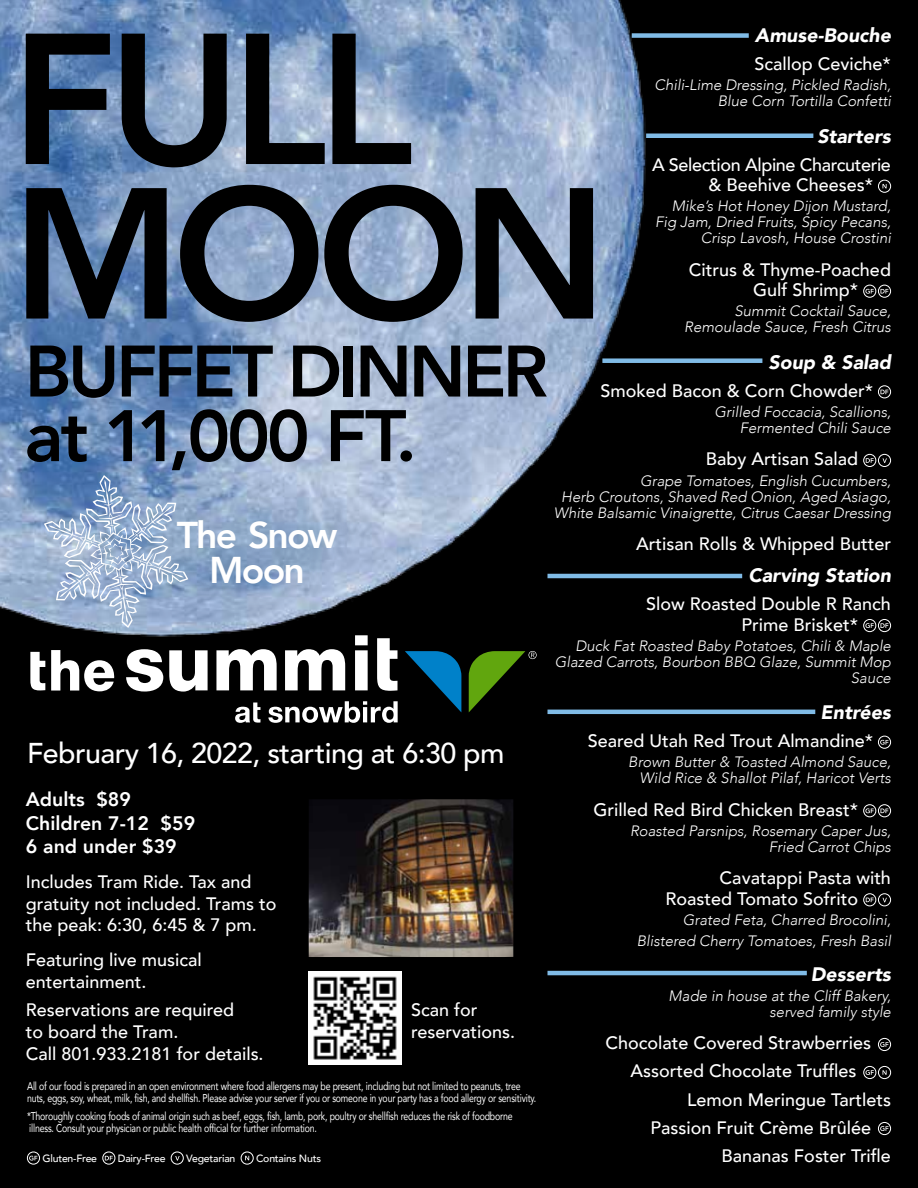
<style>
.page{position:relative;width:918px;height:1188px;background:#000}
.page>*{position:absolute;margin:0;border:0;box-sizing:border-box;transform-origin:0 0}
.t1{font:800 184.2px/154.5px "Avenir";letter-spacing:-.05em;color:#000}
.t2{font:800 72px/64.7px "Avenir";letter-spacing:-.05em;color:#000}
.t3{font:800 37.2px/35.2px "Avenir";letter-spacing:-.05em;color:#fff;text-align:center}
.t4{font:500 28.65px "Avenir";letter-spacing:-.02em;color:#fff}
.t5{font:italic 900 19.5px "Avenir";color:#fff}
.t6{font:800 19.5px/23.4px "Avenir";color:#fff}
.t7{font:500 18px/21.6px "Avenir";color:#fff}
.t8{font:500 18px/20.4px "Avenir";letter-spacing:-.02em;color:#fff}
.t9{font:italic 300 15px/15.9px "Avenir";color:#fff;text-align:right}
.t10{font:11.25px/12px "Avenir";letter-spacing:-.02em;color:#fff;scale:.78 1}
.t11{font:500 10.5px "Avenir";letter-spacing:-.02em;color:#fff}
</style>
<div class="page">
<img style="left:309px;top:799px;width:204px;height:158px">
<div style="left:27px;top:1152px;width:13px;height:13px;border:1px solid #fff;border-radius:50%"></div>
<svg style="left:29px;top:1156px;width:8px;height:5px"></svg>
<div style="left:102px;top:1152px;width:13px;height:13px;border:1px solid #fff;border-radius:50%"></div>
<svg style="left:105px;top:1156px;width:8px;height:4px"></svg>
<div style="left:171px;top:1152px;width:13px;height:13px;border:1px solid #fff;border-radius:50%"></div>
<svg style="left:175px;top:1156px;width:5px;height:5px"></svg>
<svg style="left:245px;top:1156px;width:4px;height:4px"></svg>
<div style="left:241px;top:1152px;width:13px;height:13px;border:1px solid #fff;border-radius:50%"></div>
<svg style="left:30px;top:652px;width:15px;height:38px"></svg>
<svg style="left:51px;top:650px;width:64px;height:41px"></svg>
<svg style="left:169px;top:650px;width:39px;height:42px"></svg>
<svg style="left:216px;top:649px;width:61px;height:41px"></svg>
<svg style="left:285px;top:649px;width:60px;height:41px"></svg>
<svg style="left:355px;top:639px;width:13px;height:51px"></svg>
<svg style="left:377px;top:639px;width:21px;height:52px"></svg>
<svg style="left:126px;top:649px;width:37px;height:43px"></svg>
<svg style="left:235px;top:703px;width:25px;height:20px"></svg>
<svg style="left:268px;top:701px;width:130px;height:22px"></svg>
<svg style="left:469px;top:651px;width:68px;height:61px"></svg>
<svg style="left:405px;top:651px;width:56px;height:61px"></svg>
<img style="left:309px;top:972px;width:92px;height:93px">
<img style="left:0;top:0;width:652px;height:639px">
<div style="left:153px;top:494px;width:209px;height:116px;background:#134870;opacity:.42"></div>
<svg style="left:883px;top:184px;width:4px;height:4px"></svg>
<div style="left:878px;top:180px;width:13px;height:13px;border:1px solid #fff;border-radius:50%"></div>
<div style="left:863px;top:285px;width:13px;height:13px;border:1px solid #fff;border-radius:50%"></div>
<svg style="left:865px;top:289px;width:9px;height:5px"></svg>
<div style="left:878px;top:285px;width:13px;height:13px;border:1px solid #fff;border-radius:50%"></div>
<svg style="left:881px;top:289px;width:7px;height:5px"></svg>
<div style="left:878px;top:385px;width:13px;height:13px;border:1px solid #fff;border-radius:50%"></div>
<svg style="left:881px;top:390px;width:7px;height:4px"></svg>
<div style="left:863px;top:454px;width:13px;height:13px;border:1px solid #fff;border-radius:50%"></div>
<svg style="left:866px;top:458px;width:8px;height:5px"></svg>
<div style="left:878px;top:454px;width:13px;height:13px;border:1px solid #fff;border-radius:50%"></div>
<svg style="left:883px;top:458px;width:4px;height:5px"></svg>
<div style="left:863px;top:619px;width:13px;height:13px;border:1px solid #fff;border-radius:50%"></div>
<svg style="left:865px;top:623px;width:9px;height:5px"></svg>
<div style="left:878px;top:619px;width:13px;height:13px;border:1px solid #fff;border-radius:50%"></div>
<svg style="left:881px;top:623px;width:7px;height:5px"></svg>
<div style="left:878px;top:736px;width:13px;height:13px;border:1px solid #fff;border-radius:50%"></div>
<svg style="left:880px;top:740px;width:8px;height:5px"></svg>
<div style="left:863px;top:804px;width:13px;height:13px;border:1px solid #fff;border-radius:50%"></div>
<svg style="left:865px;top:808px;width:9px;height:5px"></svg>
<div style="left:878px;top:804px;width:13px;height:13px;border:1px solid #fff;border-radius:50%"></div>
<svg style="left:881px;top:809px;width:7px;height:4px"></svg>
<div style="left:863px;top:893px;width:13px;height:13px;border:1px solid #fff;border-radius:50%"></div>
<svg style="left:866px;top:898px;width:8px;height:4px"></svg>
<div style="left:878px;top:893px;width:13px;height:13px;border:1px solid #fff;border-radius:50%"></div>
<svg style="left:883px;top:898px;width:4px;height:4px"></svg>
<div style="left:878px;top:1038px;width:13px;height:13px;border:1px solid #fff;border-radius:50%"></div>
<svg style="left:880px;top:1042px;width:8px;height:5px"></svg>
<div style="left:863px;top:1066px;width:13px;height:13px;border:1px solid #fff;border-radius:50%"></div>
<svg style="left:865px;top:1070px;width:9px;height:5px"></svg>
<svg style="left:883px;top:1070px;width:4px;height:5px"></svg>
<div style="left:878px;top:1066px;width:13px;height:13px;border:1px solid #fff;border-radius:50%"></div>
<div style="left:878px;top:1122px;width:13px;height:13px;border:1px solid #fff;border-radius:50%"></div>
<svg style="left:880px;top:1126px;width:8px;height:5px"></svg>
<hr style="left:548px;top:574px;width:194px;height:4px;background:#80bbe6">
<hr style="left:548px;top:971px;width:259px;height:4px;background:#80bbe6">
<div style="left:632px;top:33px;width:117px;height:5px;background:#80bbe6"></div>
<hr style="left:548px;top:710px;width:267px;height:4px;background:#80bbe6">
<div style="left:602px;top:358px;width:160px;height:5px;background:#80bbe6"></div>
<hr style="left:646px;top:134px;width:167px;height:4px;background:#80bbe6">
<svg style="left:44px;top:475px;width:144px;height:153px;background:#97aecd"></svg>
<h3 class="t5" style="left:755px;top:19px;width:138px">Amuse-Bouche</h3>
<p class="t7" style="left:755px;top:52px;width:138px">Scallop Ceviche*</p>
<p class="t9" style="left:655px;top:77px;width:238px">Chili-Lime Dressing, Pickled Radish,<br>Blue Corn Tortilla Confetti</p>
<h3 class="t5" style="left:817px;top:120px;width:75px">Starters</h3>
<p class="t8" style="left:708px;top:153px;width:184px;text-indent:-56px">A Selection Alpine Charcuterie &amp; Beehive Cheeses*</p>
<p class="t9" style="left:655px;top:198px;width:237px">Mike’s Hot Honey Dijon Mustard,<br>Fig Jam, Dried Fruits, Spicy Pecans,<br>Crisp Lavosh, House Crostini</p>
<p class="t7" style="left:753px;top:258px;width:139px;line-height:20.4px;text-indent:-64px">Citrus &amp; Thyme-Poached<br>Gulf Shrimp*</p>
<p class="t9" style="left:684px;top:303px;width:208px">Summit Cocktail Sauce,<br>Remoulade Sauce, Fresh Citrus</p>
<h3 class="t5" style="left:769px;top:346px;width:124px">Soup &amp; Salad</h3>
<p class="t7" style="left:600px;top:379px;width:274px">Smoked Bacon &amp; Corn Chowder*</p>
<p class="t9" style="left:715px;top:404px;width:178px">Grilled Foccacia, Scallions,<br>Fermented Chili Sauce</p>
<p class="t7" style="left:706px;top:447px;width:154px">Baby Artisan Salad</p>
<p class="t9" style="left:554px;top:473px;width:339px">Grape Tomatoes, English Cucumbers,<br>Herb Croutons, Shaved Red Onion, Aged Asiago,<br>White Balsamic Vinaigrette, Citrus Caesar Dressing</p>
<p class="t7" style="left:636px;top:532px;width:256px">Artisan Rolls &amp; Whipped Butter</p>
<h3 class="t5" style="left:748px;top:559px;width:144px">Carving Station</h3>
<p class="t7" style="left:742px;top:593px;width:151px;line-height:20.4px;text-indent:-95px">Slow Roasted Double R Ranch<br>Prime Brisket*</p>
<p class="t9" style="left:555px;top:638px;width:338px">Duck Fat Roasted Baby Potatoes, Chili &amp; Maple<br>Glazed Carrots, Bourbon BBQ Glaze, Summit Mop<br>Sauce</p>
<h3 class="t5" style="left:821px;top:696px;width:72px">Entrées</h3>
<p class="t7" style="left:588px;top:729px;width:287px">Seared Utah Red Trout Almandine*</p>
<p class="t9" style="left:628px;top:754px;width:264px">Brown Butter &amp; Toasted Almond Sauce,<br>Wild Rice &amp; Shallot Pilaf, Haricot Verts</p>
<p class="t7" style="left:594px;top:798px;width:266px">Grilled Red Bird Chicken Breast*</p>
<p class="t9" style="left:630px;top:823px;width:262px">Roasted Parsnips, Rosemary Caper Jus,<br>Fried Carrot Chips</p>
<p class="t7" style="left:665px;top:867px;width:227px;line-height:20.4px;text-indent:54px">Cavatappi Pasta with<br>Roasted Tomato Sofrito</p>
<p class="t9" style="left:637px;top:910px;width:256px;line-height:20.4px">Grated Feta, Charred Brocolini,<br>Blistered Cherry Tomatoes, Fresh Basil</p>
<h3 class="t5" style="left:811px;top:958px;width:82px">Desserts</h3>
<p class="t9" style="left:669px;top:988px;width:224px">Made in house at the Cliff Bakery, served family style</p>
<p class="t7" style="left:605px;top:1031px;width:267px">Chocolate Covered Strawberries</p>
<p class="t7" style="left:630px;top:1059px;width:228px">Assorted Chocolate Truffles</p>
<p class="t7" style="left:687px;top:1087px;width:205px">Lemon Meringue Tartlets</p>
<p class="t7" style="left:651px;top:1115px;width:222px">Passion Fruit Crème Brûlée</p>
<p class="t7" style="left:722px;top:1144px;width:171px">Bananas Foster Trifle</p>
<h1 class="t1" style="left:11px;top:23px;width:598px">FULL<br>MOON</h1>
<h2 class="t2" style="left:25px;top:339px;width:525px">BUFFET DINNER at 11,000 FT.</h2>
<h3 class="t3" style="left:177px;top:517px;width:162px">The Snow<br>Moon</h3>
<h3 class="t4" style="left:27px;top:729px;width:479px">February 16, 2022, starting at 6:30 pm</h3>
<h3 class="t6" style="left:26px;top:788px;width:171px">Adults $89<br>Children 7-12 $59<br>6 and under $39</h3>
<p class="t7" style="left:26px;top:870px;width:252px">Includes Tram Ride. Tax and gratuity not included. Trams to the peak: 6:30, 6:45 &amp; 7 pm.</p>
<p class="t7" style="left:26px;top:948px;width:177px">Featuring live musical entertainment.</p>
<p class="t7" style="left:26px;top:998px;width:239px">Reservations are required<br>to board the Tram.<br>Call 801.933.2181 for details.</p>
<p class="t7" style="left:411px;top:998px;width:106px">Scan for reservations.</p>
<p class="t10" style="left:27px;top:1079px;width:655px">All of our food is prepared in an open environment where food allergens may be present, including but not limited to peanuts, tree nuts, eggs, soy, wheat, milk, fish, and shellfish. Please advise your server if you or someone in your party has a food allergy or sensitivity.</p>
<p class="t10" style="left:27px;top:1110px;width:624px">*Thoroughly cooking foods of animal origin such as beef, eggs, fish, lamb, pork, poultry or shellfish reduces the risk of foodborne illness. Consult your physician or public health official for further information.</p>
<p class="t11" style="left:42px;top:1149px;width:56px">Gluten-Free</p>
<p class="t11" style="left:118px;top:1149px;width:49px">Dairy-Free</p>
<p class="t11" style="left:186px;top:1149px;width:51px">Vegetarian</p>
<p class="t11" style="left:256px;top:1149px;width:66px">Contains Nuts</p>
</div>
